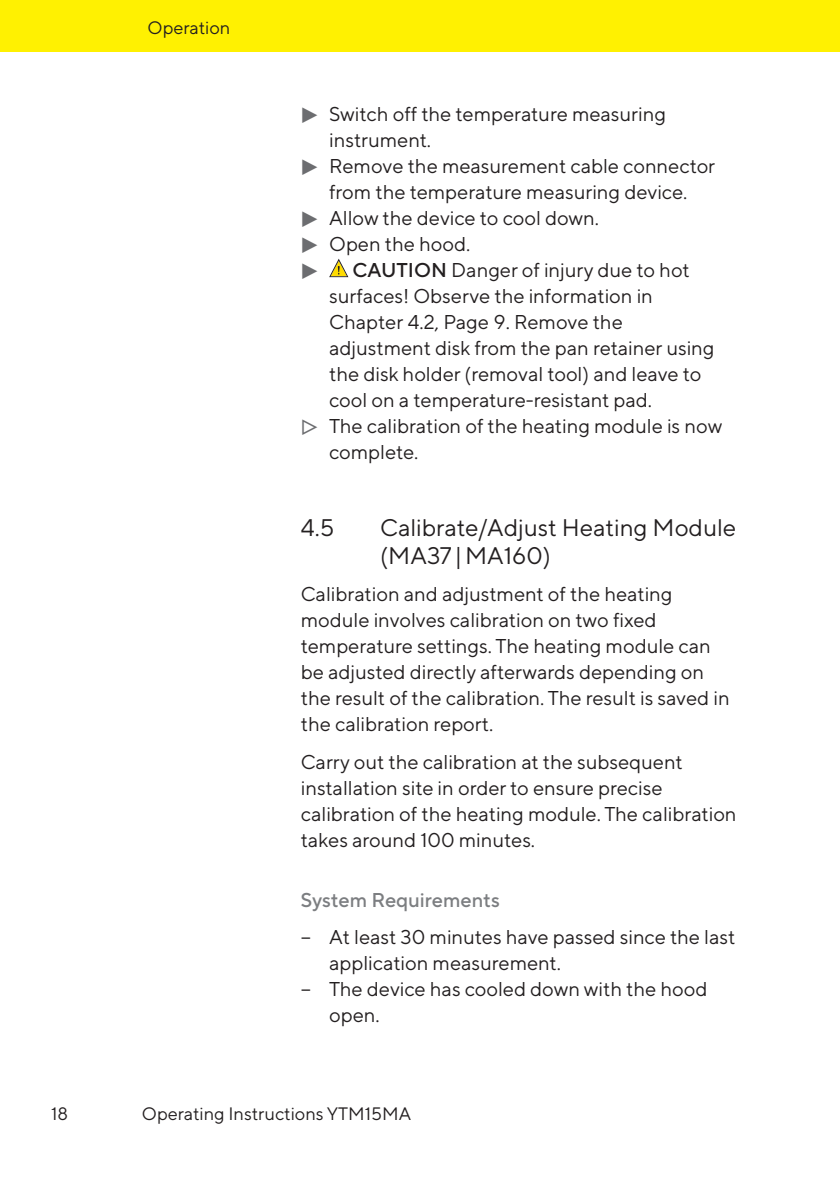
<style>
.page{position:relative;width:840px;height:1191px;background:#fff}
.page>*{position:absolute;margin:0;border:0;box-sizing:border-box;transform-origin:0 0}
.t1{font:24px/28px "TT Norms Pro";color:#231f20}
.t2{font:20px/26px "TT Norms Pro";color:#231f20}
.t3{font:500 20px "TT Norms Pro";color:#7c7e81}
.t4{font:20px "PIK7";color:#6c6d70}
.t5{font:18px "TT Norms Pro";color:#231f20}
.s1{font-family:"PIK7";color:#6c6d70}
.s2{font-weight:500}
</style>
<div class="page">
<div style="left:0;top:0;width:839px;height:51px;background:#fff101"></div>
<svg style="left:329px;top:259px;width:19px;height:18px"></svg>
<p class="t5" style="left:147px;top:15px;width:84px">Operation</p>
<p class="t2" style="left:300px;top:99px;width:366px"><span class="s1">t</span> Switch off the temperature measuring</p>
<p class="t2" style="left:329px;top:125px;width:103px">instrument.</p>
<p class="t2" style="left:300px;top:151px;width:415px"><span class="s1">t</span> Remove the measurement cable connector</p>
<p class="t2" style="left:329px;top:177px;width:359px">from the temperature measuring device.</p>
<p class="t2" style="left:300px;top:203px;width:299px"><span class="s1">t</span> Allow the device to cool down.</p>
<p class="t2" style="left:300px;top:229px;width:171px"><span class="s1">t</span> Open the hood.</p>
<p class="t4" style="left:300px;top:263px;width:20px">t</p>
<p class="t2" style="left:352px;top:255px;width:338px"><span class="s2">CAUTION</span> Danger of injury due to hot</p>
<p class="t2" style="left:329px;top:281px;width:325px">surfaces! Observe the information in</p>
<p class="t2" style="left:329px;top:307px;width:295px">Chapter 4.2, Page 9. Remove the</p>
<p class="t2" style="left:329px;top:333px;width:386px">adjustment disk from the pan retainer using</p>
<p class="t2" style="left:329px;top:359px;width:373px">the disk holder (removal tool) and leave to</p>
<p class="t2" style="left:329px;top:385px;width:324px">cool on a temperature-resistant pad.</p>
<p class="t2" style="left:300px;top:411px;width:423px"><span class="s1">y</span> The calibration of the heating module is now</p>
<p class="t2" style="left:329px;top:437px;width:91px">complete.</p>
<p class="t1" style="left:300px;top:511px;width:35px">4.5</p>
<p class="t1" style="left:380px;top:511px;width:357px">Calibrate/Adjust Heating Module (MA37 |MA160)</p>
<p class="t2" style="left:300px;top:580px;width:430px">Calibration and adjustment of the heating module involves calibration on two fixed temperature settings. The heating module can be adjusted directly afterwards depending on the result of the calibration. The result is saved in the calibration report.</p>
<p class="t2" style="left:300px;top:747px;width:437px">Carry out the calibration at the subsequent installation site in order to ensure precise calibration of the heating module. The calibration takes around 100 minutes.</p>
<p class="t3" style="left:300px;top:885px;width:200px">System Requirements</p>
<p class="t2" style="left:300px;top:922px;width:436px">− At least 30 minutes have passed since the last</p>
<p class="t2" style="left:329px;top:948px;width:233px">application measurement.</p>
<p class="t2" style="left:300px;top:974px;width:408px">− The device has cooled down with the hood</p>
<p class="t2" style="left:329px;top:1000px;width:52px">open.</p>
<p class="t5" style="left:51px;top:1100px;width:18px">18</p>
<p class="t5" style="left:142px;top:1100px;width:270px">Operating Instructions YTM15MA</p>
</div>
